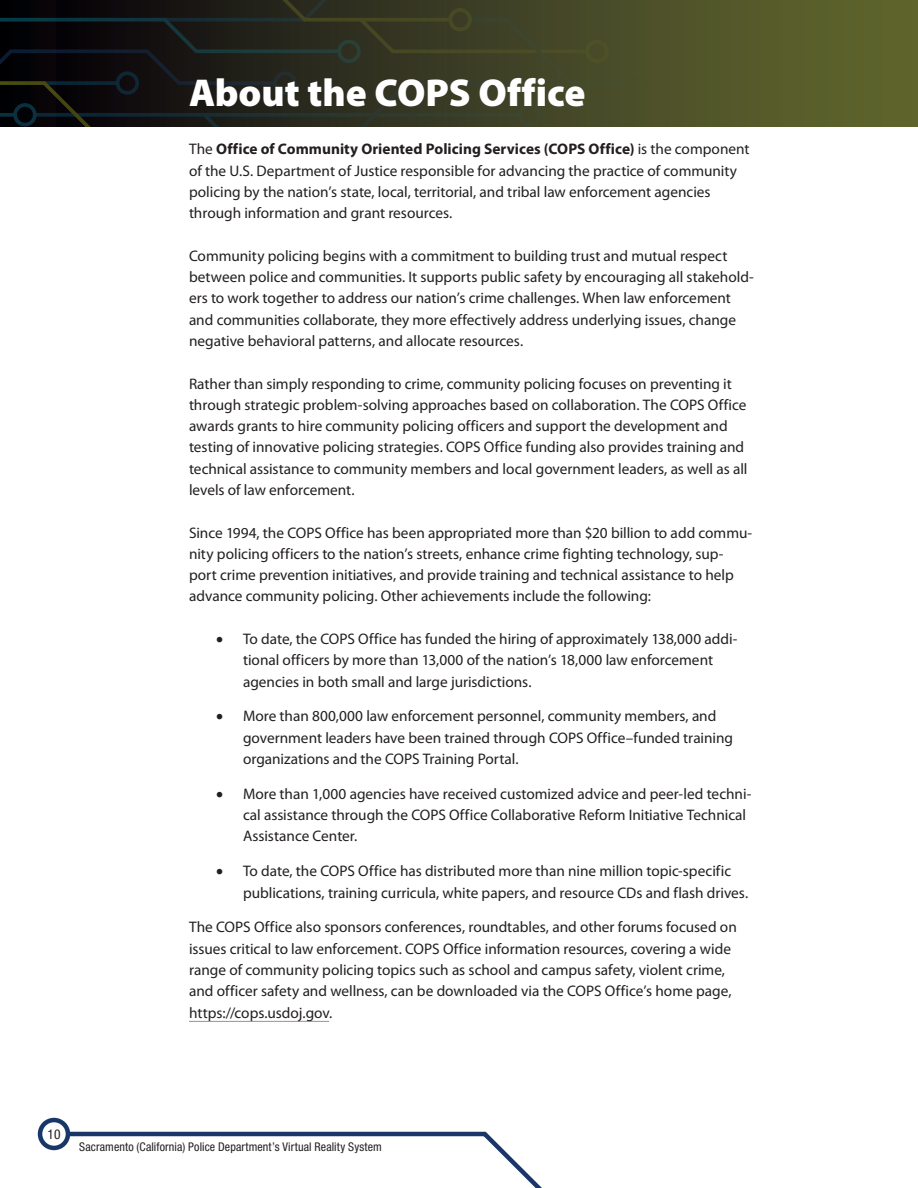
<style>
.page{position:relative;width:918px;height:1188px;background:#fff}
.page>*{position:absolute;margin:0;border:0;box-sizing:border-box;transform-origin:0 0}
.t1{font:900 39px "Myriad Pro";letter-spacing:-.005em;color:#fff}
.t2{font:15.3px/21.3px "Myriad Pro";color:#231f20}
.t3{font:condensed 13.5px "Helvetica Neue LT Std";color:#231f20}
.t4{font:condensed 12px "Helvetica Neue LT Std";letter-spacing:.01em;color:#231f20}
.s1{font-weight:700}
</style>
<div class="page">
<div style="left:0;top:0;width:918px;height:126px;background:#575c2a"></div>
<svg style="left:0;top:0;width:649px;height:126px;background:#292b1d"></svg>
<div style="left:38px;top:1118px;width:32px;height:32px;border:4px solid #183667;border-radius:50%"></div>
<svg style="left:65px;top:1130px;width:477px;height:58px"></svg>
<hr style="left:189px;top:1021px;width:140px;height:1px;background:#9192ae">
<h2 class="t1" style="left:189px;top:67px;width:398px">About the COPS Office</h2>
<p class="t2" style="left:189px;top:138px;width:562px">The <span class="s1">Office of Community Oriented Policing Services (COPS Office)</span> is the component of the U.S. Department of Justice responsible for advancing the practice of community policing by the nation’s state, local, territorial, and tribal law enforcement agencies through information and grant resources.</p>
<p class="t2" style="left:189px;top:245px;width:566px">Community policing begins with a commitment to building trust and mutual respect between police and communities. It supports public safety by encouraging all stakehold&shy;ers to work together to address our nation’s crime challenges. When law enforcement and communities collaborate, they more effectively address underlying issues, change negative behavioral patterns, and allocate resources.</p>
<p class="t2" style="left:189px;top:372px;width:560px">Rather than simply responding to crime, community policing focuses on preventing it through strategic problem-solving approaches based on collaboration. The COPS Office awards grants to hire community policing officers and support the development and testing of innovative policing strategies. COPS Office funding also provides training and technical assistance to community members and local government leaders, as well as all levels of law enforcement.</p>
<p class="t2" style="left:189px;top:522px;width:565px">Since 1994, the COPS Office has been appropriated more than $20 billion to add commu&shy;nity policing officers to the nation’s streets, enhance crime fighting technology, sup&shy;port crime prevention initiatives, and provide training and technical assistance to help advance community policing. Other achievements include the following:</p>
<p class="t2" style="left:243px;top:628px;width:496px;text-indent:-27px">• To date, the COPS Office has funded the hiring of approximately 138,000 addi&shy;tional officers by more than 13,000 of the nation’s 18,000 law enforcement agencies in both small and large jurisdictions.</p>
<p class="t2" style="left:243px;top:705px;width:492px;text-indent:-27px">• More than 800,000 law enforcement personnel, community members, and government leaders have been trained through COPS Office–funded training organizations and the COPS Training Portal.</p>
<p class="t2" style="left:243px;top:783px;width:510px;text-indent:-27px">• More than 1,000 agencies have received customized advice and peer-led techni&shy;cal assistance through the COPS Office Collaborative Reform Initiative Technical<br>Assistance Center.</p>
<p class="t2" style="left:243px;top:860px;width:507px;text-indent:-27px">• To date, the COPS Office has distributed more than nine million topic-specific publications, training curricula, white papers, and resource CDs and flash drives.</p>
<p class="t2" style="left:189px;top:916px;width:549px">The COPS Office also sponsors conferences, roundtables, and other forums focused on issues critical to law enforcement. COPS Office information resources, covering a wide range of community policing topics such as school and campus safety, violent crime, and officer safety and wellness, can be downloaded via the COPS Office’s home page, https://cops.usdoj.gov.</p>
<p class="t3" style="left:48px;top:1126px;width:14px">10</p>
<p class="t4" style="left:79px;top:1139px;width:304px">Sacramento (California) Police Department’s Virtual Reality System</p>
</div>
